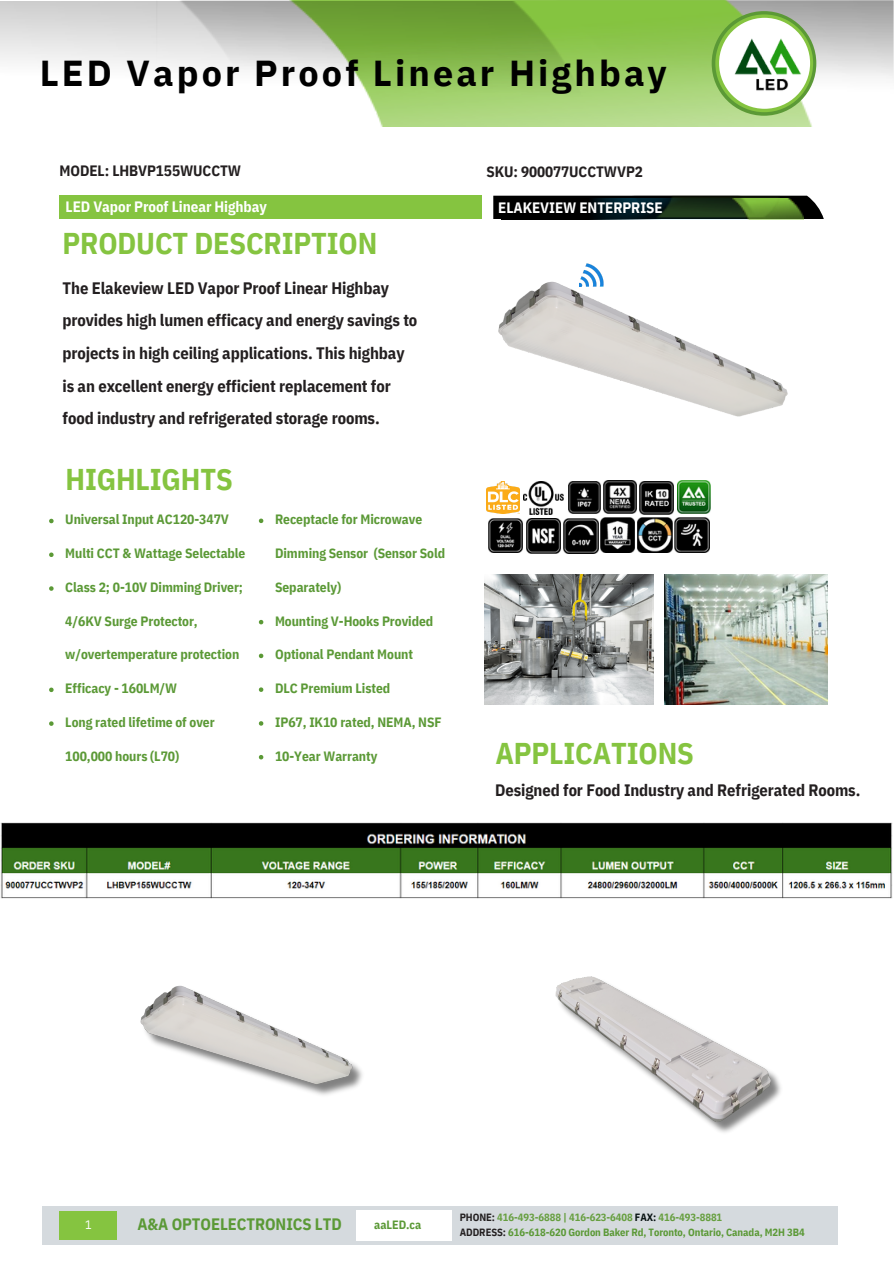
<style>
.page{position:relative;width:894px;height:1264px;background:#fff}
.page>*{position:absolute;margin:0;border:0;box-sizing:border-box;transform-origin:0 0}
.t1{font:700 36px "IBM Plex Sans";letter-spacing:.085em;color:#000}
.t2{font:700 30px "IBM Plex Sans Cond";letter-spacing:-.005em;color:#85c440}
.t3{font:700 16.5px/32.7px "IBM Plex Sans Cond";letter-spacing:-.005em;color:#231f20}
.t4{font:700 16.5px "IBM Plex Sans Cond";letter-spacing:-.005em;color:#5b9936}
.t5{font:700 15px "IBM Plex Sans Cond";letter-spacing:-.005em;color:#fff}
.t6{font:700 15px "IBM Plex Sans Cond";letter-spacing:-.005em;color:#231f20}
.t7{font:700 13.5px "IBM Plex Sans Cond";letter-spacing:-.005em;color:#5b9936}
.t8{font:12.15px "IBM Plex Sans Cond";color:#fff}
.t9{font:700 12px "IBM Plex Sans Cond";letter-spacing:-.005em;color:#5b9936}
.t10{font:700 10.5px "IBM Plex Sans Cond";letter-spacing:-.005em;color:#5b9936}
.t11{font:700 10.5px "IBM Plex Sans Cond";letter-spacing:-.005em;color:#679f40}
.s1{color:#231f20}
.s2{color:#071111}
</style>
<div class="page">
<div style="left:42px;top:1205px;width:795px;height:39px;background:#d5dade"></div>
<img style="left:289px;top:0;width:407px;height:126px">
<img style="left:0;top:1px;width:582px;height:95px">
<img style="left:664px;top:575px;width:163px;height:129px">
<img style="left:484px;top:575px;width:169px;height:129px">
<svg style="left:493px;top:196px;width:330px;height:23px"></svg>
<img style="left:779px;top:198px;width:24px;height:21px">
<img style="left:660px;top:195px;width:119px;height:24px">
<img style="left:631px;top:195px;width:123px;height:19px">
<img style="left:501px;top:198px;width:159px;height:21px">
<div style="left:59px;top:1211px;width:58px;height:28px;background:#85c440"></div>
<div style="left:59px;top:196px;width:423px;height:23px;background:#85c440"></div>
<div style="left:356px;top:1209px;width:95px;height:31px;background:#fff"></div>
<img style="left:498px;top:279px;width:290px;height:138px">
<img style="left:696px;top:0;width:144px;height:127px">
<img style="left:486px;top:481px;width:33px;height:33px">
<img style="left:563px;top:517px;width:71px;height:36px">
<img style="left:637px;top:517px;width:35px;height:35px">
<img style="left:677px;top:481px;width:33px;height:32px">
<img style="left:523px;top:481px;width:41px;height:33px">
<img style="left:526px;top:518px;width:34px;height:35px">
<img style="left:603px;top:481px;width:33px;height:32px">
<img style="left:639px;top:481px;width:34px;height:34px">
<img style="left:488px;top:518px;width:34px;height:35px">
<img style="left:568px;top:481px;width:32px;height:33px">
<img style="left:555px;top:976px;width:226px;height:157px">
<img style="left:42px;top:985px;width:398px;height:225px">
<img style="left:579px;top:263px;width:24px;height:24px">
<img style="left:0;top:822px;width:892px;height:77px">
<img style="left:674px;top:517px;width:35px;height:35px">
<svg style="left:49px;top:519px;width:5px;height:4px"></svg>
<svg style="left:49px;top:552px;width:5px;height:5px"></svg>
<svg style="left:49px;top:586px;width:5px;height:5px"></svg>
<svg style="left:49px;top:687px;width:5px;height:5px"></svg>
<svg style="left:49px;top:721px;width:5px;height:5px"></svg>
<svg style="left:259px;top:518px;width:4px;height:5px"></svg>
<svg style="left:259px;top:620px;width:4px;height:4px"></svg>
<svg style="left:259px;top:653px;width:4px;height:5px"></svg>
<svg style="left:259px;top:687px;width:4px;height:5px"></svg>
<svg style="left:259px;top:721px;width:4px;height:4px"></svg>
<svg style="left:259px;top:755px;width:4px;height:4px"></svg>
<p class="t1" style="left:40px;top:49px;width:628px">LED Vapor Proof Linear Highbay</p>
<p class="t6" style="left:59px;top:161px;width:183px">MODEL: LHBVP155WUCCTW</p>
<p class="t5" style="left:66px;top:197px;width:203px">LED Vapor Proof Linear Highbay</p>
<p class="t2" style="left:62px;top:223px;width:316px">PRODUCT DESCRIPTION</p>
<p class="t3" style="left:62px;top:271px;width:356px">The Elakeview LED Vapor Proof Linear Highbay provides high lumen efficacy and energy savings to projects in high ceiling applications. This highbay is an excellent energy efficient replacement for food industry and refrigerated storage rooms.</p>
<p class="t2" style="left:66px;top:459px;width:168px">HIGHLIGHTS</p>
<p class="t7" style="left:65px;top:510px;width:165px">Universal Input AC120-347V</p>
<p class="t7" style="left:65px;top:544px;width:182px">Multi CCT &amp; Wattage Selectable</p>
<p class="t7" style="left:65px;top:578px;width:179px">Class 2; 0-10V Dimming Driver;</p>
<p class="t7" style="left:65px;top:612px;width:134px">4/6KV Surge Protector,</p>
<p class="t7" style="left:65px;top:645px;width:175px">w/overtemperature protection</p>
<p class="t7" style="left:65px;top:679px;width:113px">Efficacy - 160LM/W</p>
<p class="t7" style="left:65px;top:713px;width:151px">Long rated lifetime of over</p>
<p class="t7" style="left:65px;top:747px;width:115px">100,000 hours (L70)</p>
<p class="t7" style="left:275px;top:510px;width:149px">Receptacle for Microwave</p>
<p class="t7" style="left:275px;top:544px;width:171px">Dimming Sensor (Sensor Sold</p>
<p class="t7" style="left:275px;top:578px;width:68px">Separately)</p>
<p class="t7" style="left:275px;top:611px;width:160px">Mounting V-Hooks Provided</p>
<h3 class="t7" style="left:275px;top:645px;width:139px">Optional Pendant Mount</h3>
<h6 class="t7" style="left:275px;top:679px;width:117px">DLC Premium Listed</h6>
<p class="t7" style="left:275px;top:713px;width:168px">IP67, IK10 rated, NEMA, NSF</p>
<p class="t7" style="left:275px;top:746px;width:104px">10-Year Warranty</p>
<p class="t6" style="left:486px;top:161px;width:158px">SKU: 900077UCCTWVP2</p>
<p class="t5" style="left:498px;top:197px;width:166px">ELAKEVIEW ENTERPRISE</p>
<p class="t2" style="left:495px;top:733px;width:200px">APPLICATIONS</p>
<h2 class="t3" style="left:495px;top:773px;width:366px">Designed for Food Industry and Refrigerated Rooms.</h2>
<h4 class="t8" style="left:85px;top:1216px;width:8px">1</h4>
<p class="t4" style="left:137px;top:1212px;width:206px">A&amp;A OPTOELECTRONICS LTD</p>
<p class="t9" style="left:374px;top:1216px;width:49px">aaLED.ca</p>
<p class="t11" style="left:459px;top:1209px;width:264px"><span class="s1">PHONE:</span> 416-493-6888 | 416-623-6408 <span class="s2">FAX:</span> 416-493-8881</p>
<p class="t10" style="left:459px;top:1225px;width:346px"><span class="s1">ADDRESS:</span> 616-618-620 Gordon Baker Rd, Toronto, Ontario, Canada, M2H 3B4</p>
</div>
